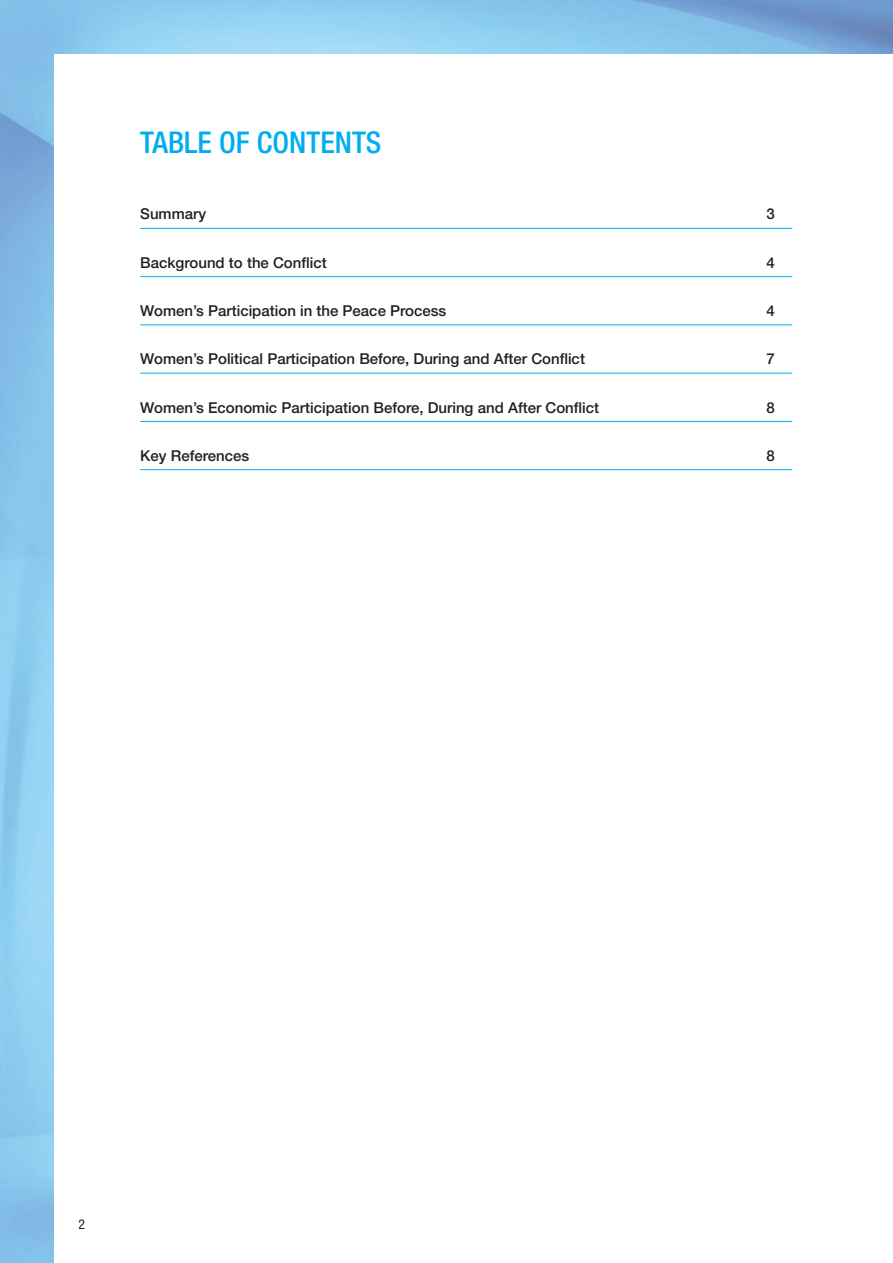
<style>
.page{position:relative;width:893px;height:1263px;background:#fff}
.page>*{position:absolute;margin:0;border:0;box-sizing:border-box;transform-origin:0 0}
.t1{font:500 condensed 30px "Helvetica Neue";color:#00aeef}
.t2{font:500 15px "Helvetica Neue";color:#231f20}
.t3{font:condensed 13.5px "Helvetica Neue";color:#231f20}
</style>
<div class="page">
<img style="left:0;top:0;width:893px;height:1263px">
<div style="left:54px;top:54px;width:839px;height:1209px;background:#fff"></div>
<hr style="left:140px;top:228px;width:652px;height:1px;background:#00aeef">
<hr style="left:140px;top:276px;width:652px;height:1px;background:#00aeef">
<hr style="left:140px;top:324px;width:652px;height:1px;background:#00aeef">
<hr style="left:140px;top:373px;width:652px;height:1px;background:#00aeef">
<hr style="left:140px;top:421px;width:652px;height:1px;background:#00aeef">
<hr style="left:140px;top:469px;width:652px;height:1px;background:#00aeef">
<h1 class="t1" style="left:140px;top:125px;width:243px">TABLE OF CONTENTS</h1>
<p class="t2" style="left:140px;top:205px;width:67px">Summary</p>
<p class="t2" style="left:766px;top:205px;width:10px">3</p>
<p class="t2" style="left:140px;top:253px;width:188px">Background to the Conflict</p>
<p class="t2" style="left:766px;top:253px;width:10px">4</p>
<p class="t2" style="left:140px;top:302px;width:307px">Women’s Participation in the Peace Process</p>
<p class="t2" style="left:766px;top:302px;width:10px">4</p>
<p class="t2" style="left:140px;top:350px;width:446px">Women’s Political Participation Before, During and After Conflict</p>
<p class="t2" style="left:766px;top:350px;width:10px">7</p>
<p class="t2" style="left:140px;top:398px;width:460px">Women’s Economic Participation Before, During and After Conflict</p>
<p class="t2" style="left:766px;top:398px;width:10px">8</p>
<p class="t2" style="left:140px;top:446px;width:110px">Key References</p>
<p class="t2" style="left:766px;top:446px;width:10px">8</p>
<p class="t3" style="left:79px;top:1216px;width:8px">2</p>
</div>
